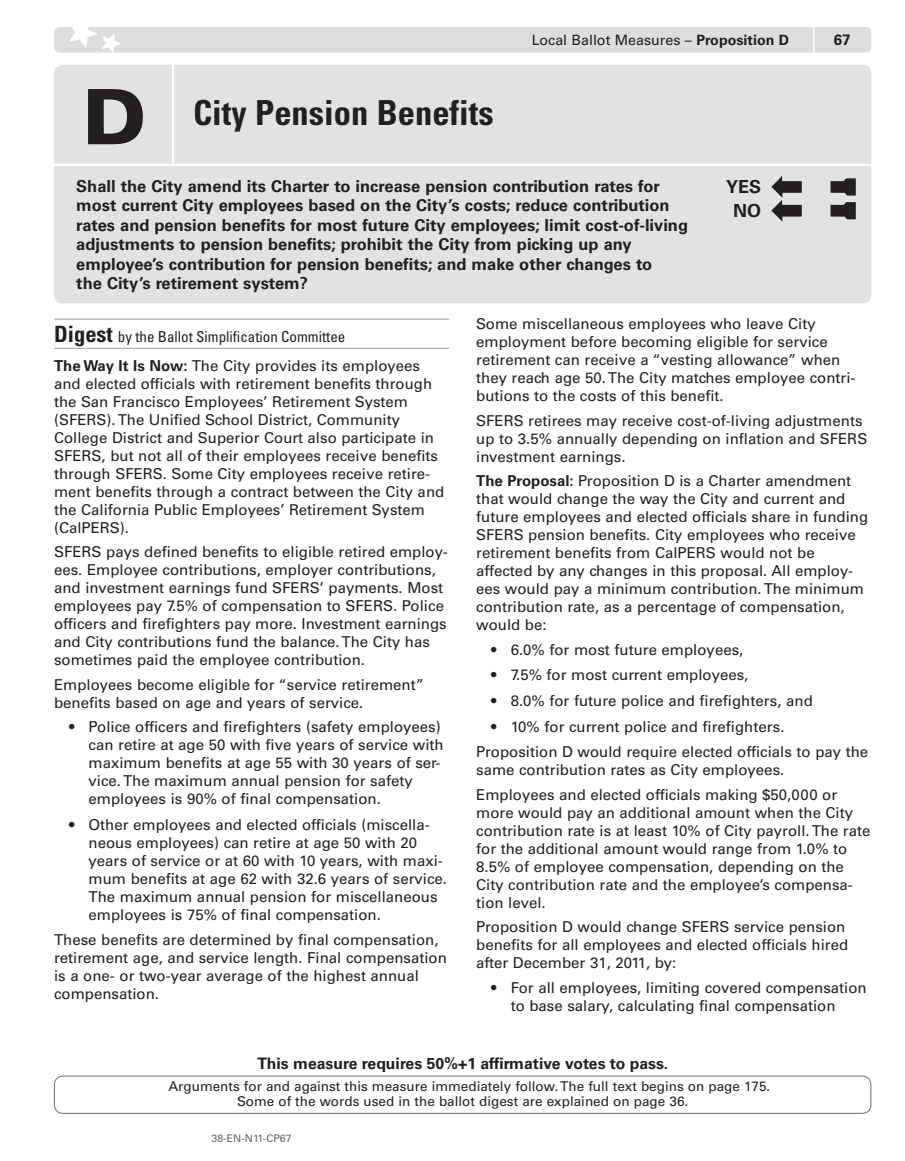
<style>
.page{position:relative;width:905px;height:1161px;background:#fff}
.page>*{position:absolute;margin:0;border:0;box-sizing:border-box;transform-origin:0 0}
.t1{font:900 76.5px "Univers LT Std";color:#231f20}
.t2{font:700 condensed 34.5px "Univers LT Std";color:#231f20}
.t3{font:700 18px "Univers LT Std";color:#231f20}
.Digest__Proposition{font:700 16.5px/19.5px "Univers LT Std";color:#231f20}
.t4{font:700 15.75px "Univers LT Std";color:#231f20}
.Digest__Body{font:15px/18px "Univers LT Std";color:#231f20}
.Digest__Bullets{font:15px/18px "Univers LT Std";color:#231f20}
.Digest__Headline{font:condensed 15px "Univers LT Std";color:#231f20}
.t5{font:700 15px "Univers LT Std";color:#231f20}
.t6{font:14.25px "Univers LT Std";color:#231f20}
.t7{font:13.5px/15px "Univers LT Std";color:#231f20}
.t8{font:10.5px "Univers LT Std";color:#636366}
.s1{font-weight:700}
.s2{font-weight:700;font-size:22.5px}
</style>
<div class="page">
<div style="left:54px;top:27px;width:817px;height:25px;background:#dcdddf;border-radius:5px"></div>
<svg style="left:813px;top:27px;width:1px;height:25px"></svg>
<svg style="left:69px;top:27px;width:52px;height:26px"></svg>
<div style="left:54px;top:1076px;width:817px;height:38px;border:1px solid #6c6d70;border-radius:9px"></div>
<div style="left:54px;top:65px;width:817px;height:238px;background:#e1e2e4;border-radius:9px"></div>
<img style="left:771px;top:176px;width:85px;height:46px">
<hr style="left:172px;top:58px;width:2px;height:108px;background:#fff">
<hr style="left:54px;top:164px;width:817px;height:2px;background:#fff">
<hr style="left:54px;top:319px;width:395px;height:1px;background:#a8a9ad">
<hr style="left:54px;top:348px;width:395px;height:1px;background:#a8a9ad">
<p class="t1" style="left:82px;top:69px;width:65px">D</p>
<p class="t2" style="left:193px;top:92px;width:302px">City Pension Benefits</p>
<p class="t6" style="left:531px;top:31px;width:259px">Local Ballot Measures – <span class="s1">Proposition D</span></p>
<p class="t5" style="left:833px;top:31px;width:18px">67</p>
<p class="Digest__Proposition" style="left:76px;top:176px;width:613px">Shall the City amend its Charter to increase pension contribution rates for most current City employees based on the City’s costs; reduce contribution rates and pension benefits for most future City employees; limit cost-of-living adjustments to pension benefits; prohibit the City from picking up any employee’s contribution for pension benefits; and make other changes to<br>the City’s retirement system?</p>
<p class="Digest__Headline" style="left:54px;top:327px;width:293px"><span class="s2">Digest</span> by the Ballot Simplification Committee</p>
<p class="Digest__Body" style="left:54px;top:356px;width:392px"><span class="s1">The Way It Is Now:</span> The City provides its employees and elected officials with retirement benefits through the San Francisco Employees’ Retirement System (SFERS). The Unified School District, Community College District and Superior Court also participate in SFERS, but not all of their employees receive benefits through SFERS. Some City employees receive retire&shy;ment benefits through a contract between the City and the California Public Employees’ Retirement System (CalPERS).</p>
<p class="Digest__Body" style="left:54px;top:543px;width:395px">SFERS pays defined benefits to eligible retired employ&shy;ees. Employee contributions, employer contributions, and investment earnings fund SFERS’ payments. Most employees pay 7.5% of compensation to SFERS. Police officers and firefighters pay more. Investment earnings and City contributions fund the balance. The City has sometimes paid the employee contribution.</p>
<p class="Digest__Body" style="left:54px;top:675px;width:371px">Employees become eligible for “service retirement” benefits based on age and years of service.</p>
<p class="Digest__Bullets" style="left:89px;top:718px;width:356px;text-indent:-20px">• Police officers and firefighters (safety employees) can retire at age 50 with five years of service with maximum benefits at age 55 with 30 years of ser&shy;vice. The maximum annual pension for safety employees is 90% of final compensation.</p>
<p class="Digest__Bullets" style="left:89px;top:815px;width:360px;text-indent:-20px">• Other employees and elected officials (miscella&shy;neous employees) can retire at age 50 with 20 years of service or at 60 with 10 years, with maxi&shy;mum benefits at age 62 with 32.6 years of service.<br>The maximum annual pension for miscellaneous employees is 75% of final compensation.</p>
<p class="Digest__Body" style="left:54px;top:931px;width:394px">These benefits are determined by final compensation, retirement age, and service length. Final compensation is a one- or two-year average of the highest annual compensation.</p>
<p class="t3" style="left:726px;top:176px;width:37px">YES</p>
<p class="t3" style="left:733px;top:200px;width:30px">NO</p>
<p class="Digest__Body" style="left:476px;top:315px;width:381px">Some miscellaneous employees who leave City employment before becoming eligible for service retirement can receive a “vesting allowance” when they reach age 50. The City matches employee contri&shy;butions to the costs of this benefit.</p>
<p class="Digest__Body" style="left:476px;top:412px;width:392px">SFERS retirees may receive cost-of-living adjustments up to 3.5% annually depending on inflation and SFERS investment earnings.</p>
<p class="Digest__Body" style="left:476px;top:472px;width:393px"><span class="s1">The Proposal:</span> Proposition D is a Charter amendment that would change the way the City and current and future employees and elected officials share in funding SFERS pension benefits. City employees who receive retirement benefits from CalPERS would not be affected by any changes in this proposal. All employ&shy;ees would pay a minimum contribution. The minimum contribution rate, as a percentage of compensation, would be:</p>
<p class="Digest__Bullets" style="left:491px;top:641px;width:254px">• 6.0% for most future employees,</p>
<p class="Digest__Bullets" style="left:491px;top:666px;width:259px">• 7.5% for most current employees,</p>
<p class="Digest__Bullets" style="left:491px;top:692px;width:323px">• 8.0% for future police and firefighters, and</p>
<p class="Digest__Bullets" style="left:491px;top:717px;width:295px">• 10% for current police and firefighters.</p>
<p class="Digest__Body" style="left:476px;top:743px;width:393px">Proposition D would require elected officials to pay the same contribution rates as City employees.</p>
<p class="Digest__Body" style="left:476px;top:785px;width:396px">Employees and elected officials making $50,000 or more would pay an additional amount when the City contribution rate is at least 10% of City payroll. The rate for the additional amount would range from 1.0% to 8.5% of employee compensation, depending on the City contribution rate and the employee’s compensa&shy;tion level.</p>
<p class="Digest__Body" style="left:476px;top:918px;width:373px">Proposition D would change SFERS service pension benefits for all employees and elected officials hired after December 31, 2011, by:</p>
<p class="Digest__Bullets" style="left:510px;top:978px;width:357px;text-indent:-20px">• For all employees, limiting covered compensation to base salary, calculating final compensation</p>
<p class="t4" style="left:257px;top:1054px;width:412px">This measure requires 50%+1 affirmative votes to pass.</p>
<p class="t7" style="left:237px;top:1079px;width:534px;text-indent:-68px">Arguments for and against this measure immediately follow. The full text begins on page 175.<br>Some of the words used in the ballot digest are explained on page 36.</p>
<p class="t8" style="left:212px;top:1132px;width:81px">38-EN-N11-CP67</p>
</div>
